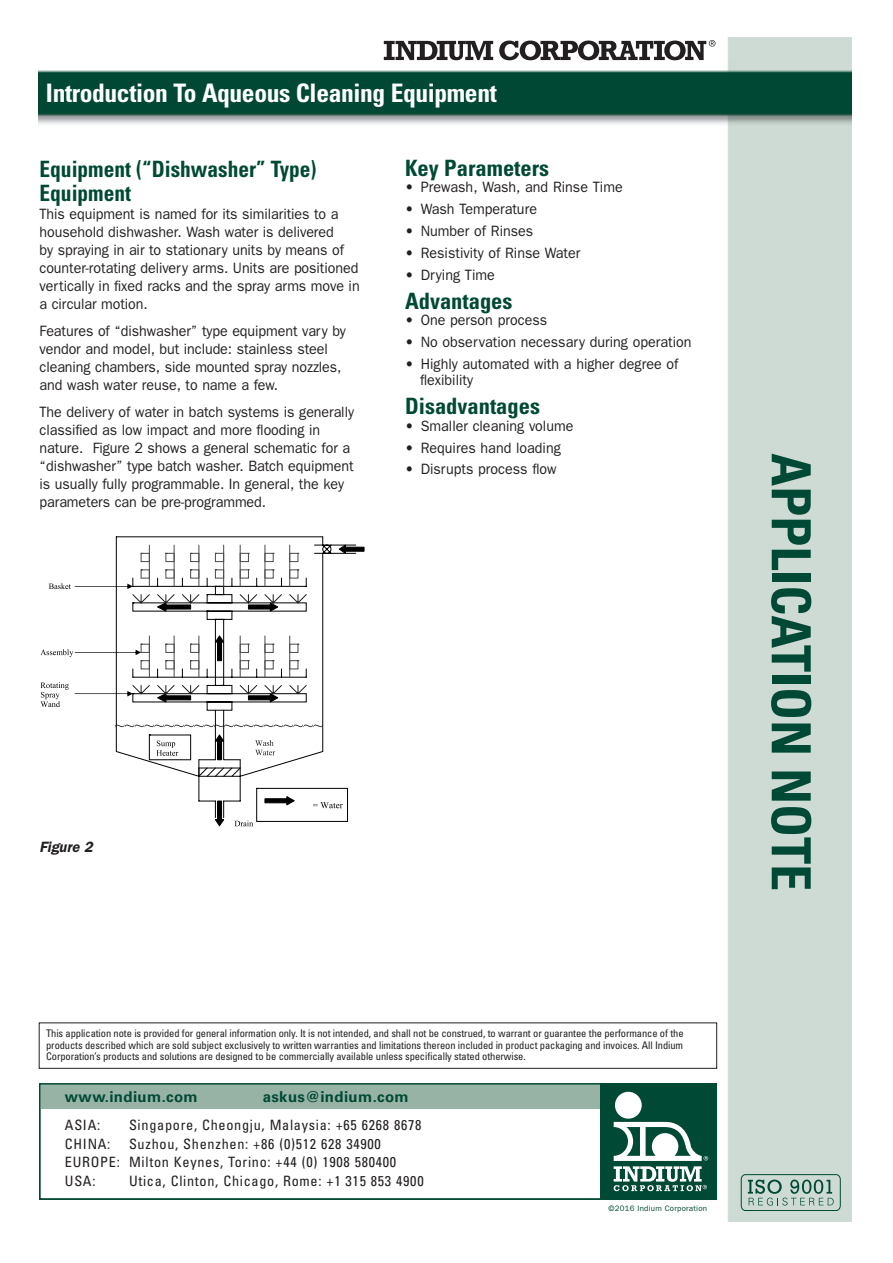
<style>
.page{position:relative;width:893px;height:1263px;background:#fff}
.page>*{position:absolute;margin:0;border:0;box-sizing:border-box;transform-origin:0 0}
.t1{font:700 condensed 54px "Univers LT Std";color:#004934}
.t2{font:700 condensed 25.5px "Univers LT Std";letter-spacing:-.015em;color:#fff}
.t3{font:700 condensed 22.5px/24px "Univers LT Std";color:#004934;scale:.95 1}
.t4{font:700 condensed 22.5px "Univers LT Std";color:#004934}
.t5{font:15px/18px "Franklin Gothic";letter-spacing:-.005em;color:#231f20;scale:.95 1}
.t6{font:700 15px "Univers LT Std";letter-spacing:.025em;color:#004934}
.t7{font:italic 600 15px "Franklin Gothic";color:#231f20;scale:.95 1}
.t8{font:condensed 14.25px/18.5px "Univers LT Std";letter-spacing:.05em;color:#231f20}
.t9{font:condensed 10.5px/11.2px "Univers LT Std";letter-spacing:-.01em;color:#231f20;text-align:justify}
.t10{font:7.95px "Franklin Gothic";letter-spacing:.03em;color:#004934}
</style>
<div class="page">
<img style="left:39px;top:38px;width:813px;height:1183px">
<svg style="left:384px;top:41px;width:109px;height:19px"></svg>
<svg style="left:499px;top:40px;width:216px;height:20px"></svg>
<svg style="left:115px;top:777px;width:209px;height:41px"></svg>
<svg style="left:214px;top:800px;width:11px;height:27px"></svg>
<svg style="left:40px;top:536px;width:324px;height:241px"></svg>
<svg style="left:235px;top:788px;width:113px;height:38px"></svg>
<div style="left:39px;top:1083px;width:674px;height:117px;background:#fff"></div>
<div style="left:39px;top:1083px;width:674px;height:26px;background:#97b3a6"></div>
<div style="left:39px;top:1083px;width:678px;height:117px;border:1px solid #004934"></div>
<div style="left:600px;top:1083px;width:116px;height:117px;background:#004934"></div>
<div style="left:615px;top:1092px;width:27px;height:27px;background:#fff;border-radius:50%"></div>
<svg style="left:614px;top:1122px;width:94px;height:69px"></svg>
<svg style="left:748px;top:1179px;width:86px;height:26px;background:#9db8ae"></svg>
<div style="left:741px;top:1174px;width:99px;height:37px;border:1px solid #004934;border-radius:5px"></div>
<h2 class="t2" style="left:46px;top:78px;width:452px">Introduction To Aqueous Cleaning Equipment</h2>
<h3 class="t3" style="left:40px;top:156px;width:293px">Equipment (“Dishwasher” Type)<br>Equipment</h3>
<p class="t5" style="left:40px;top:204px;width:338px">This equipment is named for its similarities to a household dishwasher. Wash water is delivered<br>by spraying in air to stationary units by means of counter-rotating delivery arms. Units are positioned vertically in fixed racks and the spray arms move in a circular motion.</p>
<p class="t5" style="left:40px;top:321px;width:324px">Features of “dishwasher” type equipment vary by vendor and model, but include: stainless steel cleaning chambers, side mounted spray nozzles, and wash water reuse, to name a few.</p>
<p class="t5" style="left:40px;top:402px;width:332px">The delivery of water in batch systems is generally classified as low impact and more flooding in nature. Figure 2 shows a general schematic for a “dishwasher” type batch washer. Batch equipment is usually fully programmable. In general, the key parameters can be pre-programmed.</p>
<p class="t7" style="left:40px;top:838px;width:57px">Figure 2</p>
<h3 class="t4" style="left:405px;top:154px;width:146px">Key Parameters</h3>
<p class="t5" style="left:405px;top:178px;width:231px">• Prewash, Wash, and Rinse Time</p>
<p class="t5" style="left:405px;top:200px;width:141px">• Wash Temperature</p>
<p class="t5" style="left:405px;top:222px;width:136px">• Number of Rinses</p>
<p class="t5" style="left:405px;top:243px;width:186px">• Resistivity of Rinse Water</p>
<p class="t5" style="left:405px;top:265px;width:96px">• Drying Time</p>
<h3 class="t4" style="left:405px;top:287px;width:109px">Advantages</h3>
<p class="t5" style="left:405px;top:311px;width:151px">• One person process</p>
<p class="t5" style="left:405px;top:333px;width:303px">• No observation necessary during operation</p>
<p class="t5" style="left:420px;top:355px;width:274px;line-height:16.5px;text-indent:-15px">• Highly automated with a higher degree of flexibility</p>
<h3 class="t4" style="left:405px;top:392px;width:136px">Disadvantages</h3>
<p class="t5" style="left:405px;top:416px;width:179px">• Smaller cleaning volume</p>
<p class="t5" style="left:405px;top:438px;width:166px">• Requires hand loading</p>
<p class="t5" style="left:405px;top:460px;width:161px">• Disrupts process flow</p>
<h1 class="t1" style="left:824px;top:453px;width:439px;rotate:90deg">APPLICATION NOTE</h1>
<p class="t9" style="left:46px;top:1028px;width:639px">This application note is provided for general information only. It is not intended, and shall not be construed, to warrant or guarantee the performance of the products described which are sold subject exclusively to written warranties and limitations thereon included in product packaging and invoices. All Indium Corporation’s products and solutions are designed to be commercially available unless specifically stated otherwise.</p>
<p class="t6" style="left:65px;top:1087px;width:134px">www.indium.com</p>
<p class="t6" style="left:263px;top:1087px;width:148px">askus@indium.com</p>
<p class="t8" style="left:65px;top:1115px;width:37px">ASIA:</p>
<p class="t8" style="left:129px;top:1115px;width:294px">Singapore, Cheongju, Malaysia: +65 6268 8678</p>
<p class="t8" style="left:65px;top:1134px;width:47px">CHINA:</p>
<p class="t8" style="left:65px;top:1134px;width:333px;text-indent:64px">Suzhou, Shenzhen: +86 (0)512 628 34900<br>EUROPE: Milton Keynes, Torino: +44 (0) 1908 580400<br>USA:</p>
<p class="t8" style="left:129px;top:1171px;width:296px">Utica, Clinton, Chicago, Rome: +1 315 853 4900</p>
<p class="t10" style="left:608px;top:1203px;width:100px">©2016 Indium Corporation</p>
</div>
